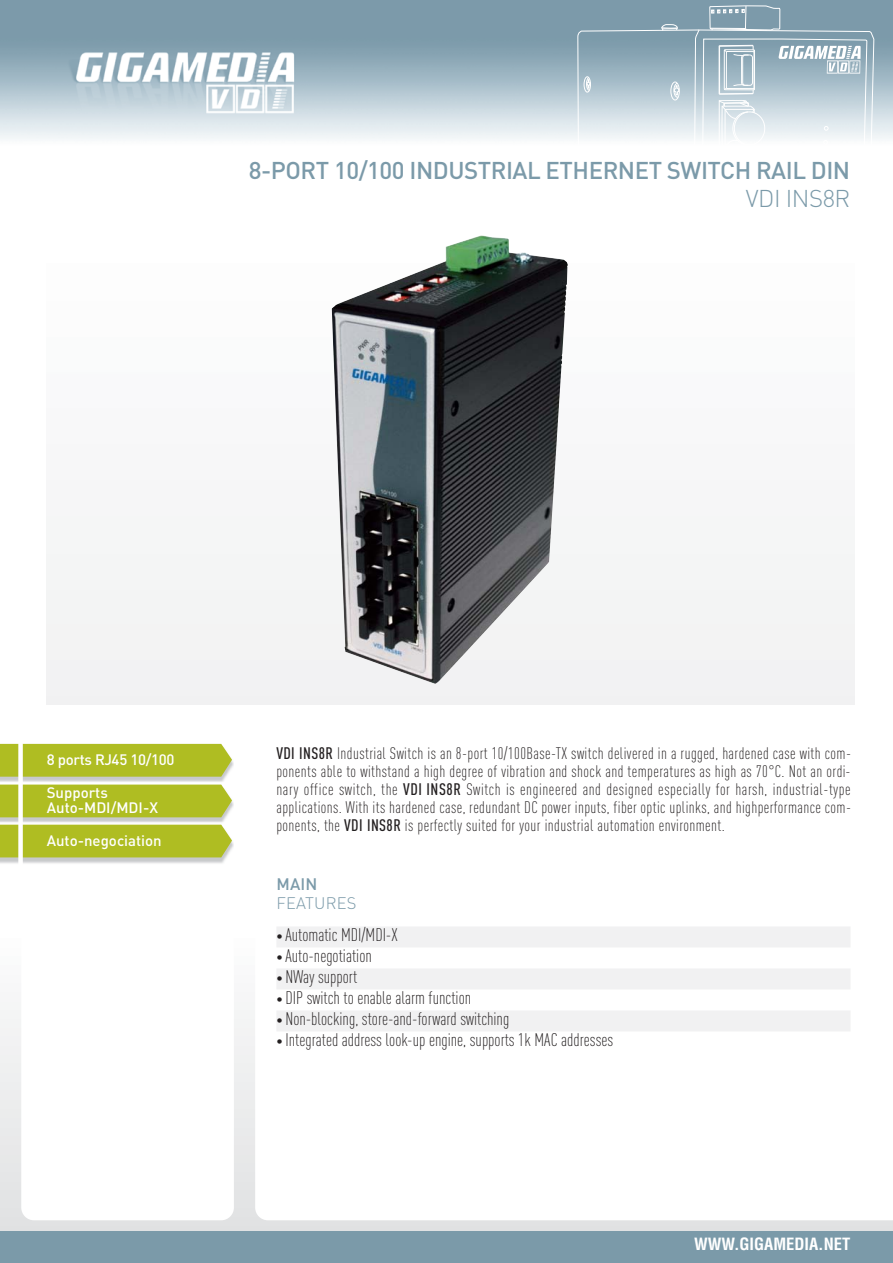
<style>
.page{position:relative;width:893px;height:1263px;background:#fff}
.page>*{position:absolute;margin:0;border:0;box-sizing:border-box;transform-origin:0 0}
.t1{font:500 24px "DIN";letter-spacing:-.02em;color:#7b9aa9}
.t2{font:300 24px "DIN";letter-spacing:-.02em;color:#7b9aa9}
.t3{font:300 condensed 18px "DINOT";color:#231f20}
.t4{font:300 condensed 16.5px/18px "DINOT";letter-spacing:.025em;color:#231f20;text-align:justify}
.t5{font:700 condensed 16.5px "Helvetica";color:#fff}
.t6{font:16.5px "DIN Light Alternate";letter-spacing:.01em;color:#7b9aa9}
.t7{font:500 16.5px "DIN";color:#7b9aa9}
.t8{font:500 15px/15px "DIN";color:#fff}
.t9{font:500 15px "DIN";letter-spacing:-.02em;color:#fff}
.s1{font-weight:500}
.s2{font-size:13.5px}
</style>
<div class="page">
<svg style="left:0;top:1010px;width:892px;height:221px"></svg>
<div style="left:0;top:1231px;width:892px;height:32px;background:#7b9aa9"></div>
<img style="left:0;top:0;width:892px;height:139px">
<svg style="left:255px;top:704px;width:637px;height:516px"></svg>
<div style="left:21px;top:267px;width:213px;height:953px;background:#fff;border-radius:13px"></div>
<svg style="left:577px;top:5px;width:297px;height:134px"></svg>
<div style="left:276px;top:926px;width:574px;height:21px;background:#f1f1f2"></div>
<div style="left:276px;top:968px;width:574px;height:21px;background:#f1f1f2"></div>
<div style="left:276px;top:1010px;width:574px;height:21px;background:#f1f1f2"></div>
<div style="left:47px;top:250px;width:808px;height:454px;background:#f6f6f7"></div>
<img style="left:0;top:743px;width:234px;height:39px">
<div style="left:0;top:744px;width:232px;height:33px;background:#afbd22"></div>
<img style="left:0;top:817px;width:226px;height:5px">
<div style="left:0;top:784px;width:234px;height:33px;background:#afbd22"></div>
<img style="left:0;top:857px;width:227px;height:7px">
<div style="left:0;top:824px;width:234px;height:33px;background:#afbd22"></div>
<div style="left:18px;top:733px;width:5px;height:135px;background:#fff"></div>
<img style="left:332px;top:235px;width:236px;height:449px">
<h1 class="t1" style="left:249px;top:162px;width:603px">8-PORT 10/100 INDUSTRIAL ETHERNET SWITCH RAIL DIN</h1>
<h1 class="t2" style="left:746px;top:190px;width:106px">VDI INS8R</h1>
<p class="t9" style="left:47px;top:754px;width:129px">8 ports RJ45 10/100</p>
<p class="t8" style="left:47px;top:787px;width:113px">Supports<br>Auto-MDI/MDI-X</p>
<p class="t8" style="left:47px;top:834px;width:117px">Auto-negociation</p>
<p class="t4" style="left:276px;top:746px;width:576px"><span class="s1">VDI INS8R</span> Industrial Switch is an 8-port 10/100Base-TX switch delivered in a rugged, hardened case with com&shy;ponents able to withstand a high degree of vibration and shock and temperatures as high as 70°C. Not an ordi&shy;nary office switch, the <span class="s1">VDI INS8R</span> Switch is engineered and designed especially for harsh, industrial-type applications. With its hardened case, redundant DC power inputs, fiber optic uplinks, and highperformance com&shy;ponents, the <span class="s1">VDI INS8R</span> is perfectly suited for your industrial automation environment.</p>
<p class="t7" style="left:276px;top:878px;width:42px">MAIN</p>
<p class="t6" style="left:276px;top:898px;width:82px">FEATURES</p>
<p class="t3" style="left:276px;top:928px;width:123px"><span class="s2">•</span> Automatic MDI/MDI-X</p>
<p class="t3" style="left:276px;top:949px;width:97px"><span class="s2">•</span> Auto-negotiation</p>
<p class="t3" style="left:276px;top:970px;width:82px"><span class="s2">•</span> NWay support</p>
<p class="t3" style="left:276px;top:991px;width:196px"><span class="s2">•</span> DIP switch to enable alarm function</p>
<p class="t3" style="left:276px;top:1012px;width:234px"><span class="s2">•</span> Non-blocking, store-and-forward switching</p>
<p class="t3" style="left:276px;top:1033px;width:338px"><span class="s2">•</span> Integrated address look-up engine, supports 1k MAC addresses</p>
<p class="t5" style="left:694px;top:1238px;width:158px">WWW.GIGAMEDIA.NET</p>
</div>
